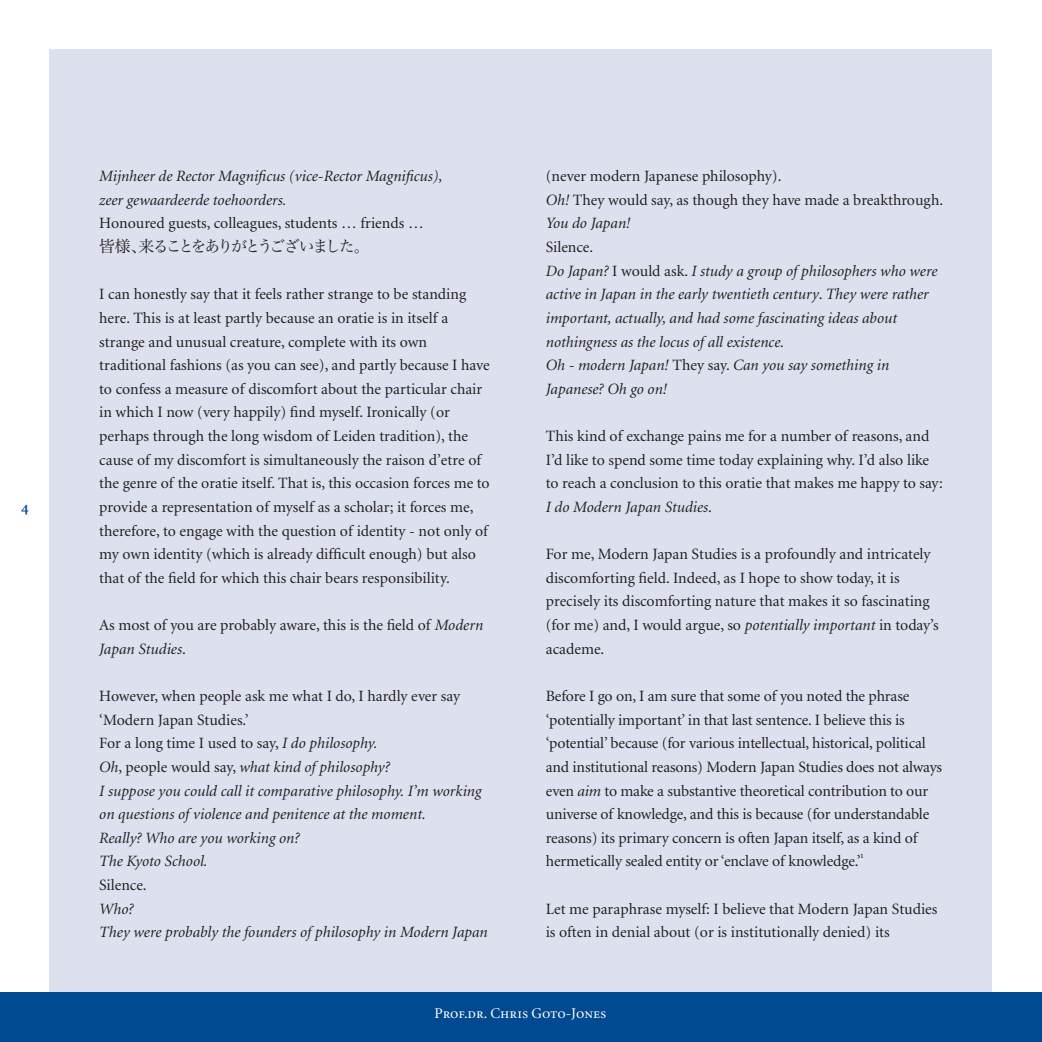
<style>
.page{position:relative;width:1042px;height:1042px;background:#fff}
.page>*{position:absolute;margin:0;border:0;box-sizing:border-box;transform-origin:0 0}
.t1{font:15.75px/23.6px "Minion";color:#231f20}
.t2{font:italic 15.75px/23.6px "Minion";color:#231f20}
.t3{font:15.75px "Hira Min Pro W3";letter-spacing:-.135em;color:#231f20}
.t4{font:15.75px "Minion Semibold SC";color:#014990}
.t5{font:14.88px "Minion Regular SC";color:#fff}
.t6{font:9.1px "Minion Regular SC";color:#231f20}
.s1{font-style:italic}
.s2{font-style:normal}
</style>
<div class="page">
<div style="left:50px;top:50px;width:942px;height:992px;background:#dde1ef"></div>
<div style="left:0;top:992px;width:1042px;height:50px;background:#014990"></div>
<p class="t4" style="left:21px;top:499px;width:9px">4</p>
<p class="t2" style="left:99px;top:165px;width:345px">Mijnheer de Rector Magnificus (vice-Rector Magnificus), zeer gewaardeerde toehoorders.</p>
<p class="t1" style="left:99px;top:212px;width:326px">Honoured guests, colleagues, students … friends …</p>
<p class="t3" style="left:99px;top:233px;width:272px">皆様、来ることをありがとうございました。</p>
<p class="t1" style="left:99px;top:283px;width:392px">I can honestly say that it feels rather strange to be standing here. This is at least partly because an oratie is in itself a strange and unusual creature, complete with its own traditional fashions (as you can see), and partly because I have to confess a measure of discomfort about the particular chair in which I now (very happily) find myself. Ironically (or perhaps through the long wisdom of Leiden tradition), the cause of my discomfort is simultaneously the raison d’etre of the genre of the oratie itself. That is, this occasion forces me to provide a representation of myself as a scholar; it forces me, therefore, to engage with the question of identity - not only of my own identity (which is already difficult enough) but also that of the field for which this chair bears responsibility.</p>
<p class="t1" style="left:99px;top:614px;width:386px">As most of you are probably aware, this is the field of <span class="s1">Modern<br>Japan Studies</span>.</p>
<p class="t2" style="left:99px;top:685px;width:384px"><span class="s2">However, when people ask me what I do, I hardly ever say ‘Modern Japan Studies.’<br>For a long time I used to say,</span> I do philosophy.<br>Oh<span class="s2">, people would say,</span> what kind of philosophy?<br>I suppose you could call it comparative philosophy. I’m working on questions of violence and penitence at the moment.<br>Really? Who are you working on?<br>The Kyoto School.</p>
<p class="t1" style="left:99px;top:874px;width:49px">Silence.</p>
<p class="t2" style="left:99px;top:897px;width:390px">Who?<br>They were probably the founders of philosophy in Modern Japan</p>
<p class="t1" style="left:546px;top:165px;width:399px">(never modern Japanese philosophy).<br><span class="s1">Oh!</span> They would say, as though they have made a breakthrough.<br><span class="s1">You do Japan!</span></p>
<p class="t2" style="left:546px;top:236px;width:393px"><span class="s2">Silence.<br></span>Do Japan? <span class="s2">I would ask.</span> I study a group of philosophers who were active in Japan in the early twentieth century<span class="s2">.</span> They were rather important, actually, and had some fascinating ideas about nothingness as the locus of all existence.<br>Oh - modern Japan! <span class="s2">They say.</span> Can you say something in Japanese? Oh go on!</p>
<p class="t1" style="left:546px;top:425px;width:398px">This kind of exchange pains me for a number of reasons, and I’d like to spend some time today explaining why. I’d also like to reach a conclusion to this oratie that makes me happy to say:<br><span class="s1">I do Modern Japan Studies</span>.</p>
<p class="t1" style="left:546px;top:543px;width:394px">For me, Modern Japan Studies is a profoundly and intricately discomforting field. Indeed, as I hope to show today, it is precisely its discomforting nature that makes it so fascinating (for me) and, I would argue, so <span class="s1">potentially important</span> in today’s academe.</p>
<p class="t1" style="left:546px;top:685px;width:398px">Before I go on, I am sure that some of you noted the phrase ‘potentially important’ in that last sentence. I believe this is ‘potential’ because (for various intellectual, historical, political and institutional reasons) Modern Japan Studies does not always even <span class="s1">aim</span> to make a substantive theoretical contribution to our universe of knowledge, and this is because (for understandable reasons) its primary concern is often Japan itself, as a kind of hermetically sealed entity or ‘enclave of knowledge.’</p>
<p class="t6" style="left:860px;top:850px;width:5px">1</p>
<p class="t1" style="left:546px;top:897px;width:393px">Let me paraphrase myself: I believe that Modern Japan Studies is often in denial about (or is institutionally denied) its</p>
<p class="t5" style="left:434px;top:1006px;width:173px">Prof.dr. Chris Goto-Jones</p>
</div>
